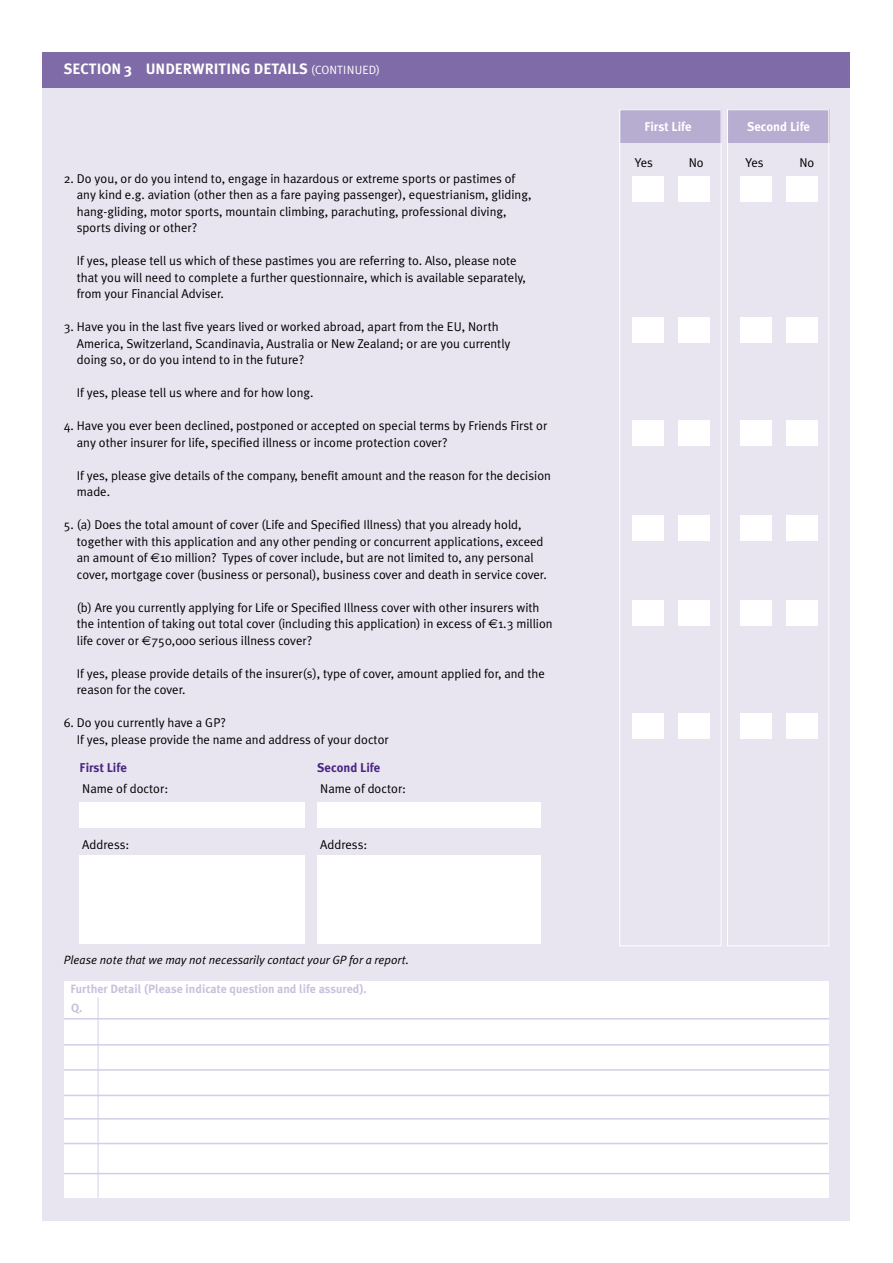
<style>
.page{position:relative;width:893px;height:1263px;background:#fff}
.page>*{position:absolute;margin:0;border:0;box-sizing:border-box;transform-origin:0 0}
.t1{font:700 15px "Meta Plus";color:#fff}
.t2{font:12.75px/16.5px "Meta Plus Normal";color:#000}
.t3{font:700 12.75px "Meta Plus";color:#492683}
.t4{font:700 12.75px "Meta Plus";color:#fff}
.t5{font:italic 12px "Meta Plus Normal";color:#000}
.t6{font:700 12px "Meta Plus";color:#c8c1dc}
.t7{font:12px "Meta Plus Normal";color:#fff}
.s1{font-family:"Meta Plus Normal";font-weight:400;font-size:12px}
.s2{font-family:"Euro Sans"}
</style>
<div class="page">
<div style="left:43px;top:87px;width:807px;height:1133px;background:#e8e5f1"></div>
<div style="left:43px;top:52px;width:807px;height:35px;background:#7f6ba8"></div>
<div style="left:632px;top:177px;width:31px;height:25px;background:#fff"></div>
<div style="left:740px;top:177px;width:31px;height:25px;background:#fff"></div>
<div style="left:679px;top:177px;width:31px;height:25px;background:#fff"></div>
<div style="left:787px;top:177px;width:31px;height:25px;background:#fff"></div>
<div style="left:620px;top:109px;width:101px;height:34px;background:#b7add1"></div>
<div style="left:728px;top:109px;width:101px;height:34px;background:#b7add1"></div>
<div style="left:619px;top:109px;width:102px;height:837px;border:1px solid #fff"></div>
<div style="left:727px;top:109px;width:102px;height:837px;border:1px solid #fff"></div>
<div style="left:64px;top:980px;width:765px;height:217px;background:#fff"></div>
<hr style="left:64px;top:1018px;width:765px;height:1px;background:#d4cee4">
<hr style="left:64px;top:1044px;width:765px;height:1px;background:#d4cee4">
<hr style="left:64px;top:1069px;width:765px;height:2px;background:#d4cee4">
<hr style="left:64px;top:1095px;width:765px;height:1px;background:#d4cee4">
<hr style="left:64px;top:1118px;width:765px;height:1px;background:#d4cee4">
<hr style="left:64px;top:1173px;width:765px;height:1px;background:#d4cee4">
<hr style="left:64px;top:1143px;width:764px;height:1px;background:#d4cee4">
<div style="left:80px;top:801px;width:225px;height:26px;background:#fff"></div>
<div style="left:317px;top:801px;width:224px;height:26px;background:#fff"></div>
<div style="left:80px;top:855px;width:225px;height:88px;background:#fff"></div>
<div style="left:317px;top:855px;width:224px;height:88px;background:#fff"></div>
<div style="left:632px;top:317px;width:31px;height:26px;background:#fff"></div>
<div style="left:740px;top:317px;width:31px;height:26px;background:#fff"></div>
<div style="left:679px;top:317px;width:31px;height:26px;background:#fff"></div>
<div style="left:787px;top:317px;width:31px;height:26px;background:#fff"></div>
<div style="left:632px;top:420px;width:31px;height:25px;background:#fff"></div>
<div style="left:740px;top:420px;width:31px;height:25px;background:#fff"></div>
<div style="left:679px;top:420px;width:31px;height:25px;background:#fff"></div>
<div style="left:787px;top:420px;width:31px;height:25px;background:#fff"></div>
<div style="left:632px;top:515px;width:31px;height:26px;background:#fff"></div>
<div style="left:740px;top:515px;width:31px;height:26px;background:#fff"></div>
<div style="left:679px;top:515px;width:31px;height:26px;background:#fff"></div>
<div style="left:787px;top:515px;width:31px;height:26px;background:#fff"></div>
<div style="left:632px;top:600px;width:31px;height:25px;background:#fff"></div>
<div style="left:740px;top:600px;width:31px;height:25px;background:#fff"></div>
<div style="left:679px;top:600px;width:31px;height:25px;background:#fff"></div>
<div style="left:787px;top:600px;width:31px;height:25px;background:#fff"></div>
<div style="left:632px;top:713px;width:31px;height:25px;background:#fff"></div>
<div style="left:740px;top:713px;width:31px;height:25px;background:#fff"></div>
<div style="left:679px;top:713px;width:31px;height:25px;background:#fff"></div>
<div style="left:787px;top:713px;width:31px;height:25px;background:#fff"></div>
<hr style="left:98px;top:997px;width:1px;height:200px;background:#d4cee4">
<p class="t1" style="left:64px;top:60px;width:259px">SECTION 3 UNDERWRITING DETAILS <span class="s1">(CONTIN</span></p>
<p class="t7" style="left:355px;top:63px;width:27px">UED)</p>
<p class="t2" style="left:77px;top:170px;width:456px;text-indent:-13px">2. Do you, or do you intend to, engage in hazardous or extreme sports or pastimes of any kind e.g. aviation (other then as a fare paying passenger), equestrianism, gliding, hang-gliding, motor sports, mountain climbing, parachuting, professional diving, sports diving or other?</p>
<p class="t2" style="left:77px;top:252px;width:450px">I f yes, please tell us which of these pastimes you are referring to. Also, please note that you will need to complete a further questionnaire, which is available separately, from your Financial Adviser.</p>
<p class="t2" style="left:77px;top:318px;width:435px;text-indent:-13px">3. Have you in the last five years lived or worked abroad, apart from the EU, N orth<br>America, Switzerland, Scandinavia, Australia or N ew Zealand; or are you currently doing so, or do you intend to in the future?</p>
<p class="t2" style="left:77px;top:384px;width:238px">I f yes, please tell us where and for how long.</p>
<p class="t2" style="left:77px;top:417px;width:472px;text-indent:-13px">4. Have you ever been declined, postponed or accepted on special terms by Friends First or any other insurer for life, specified illness or income protection cover?</p>
<p class="t2" style="left:77px;top:467px;width:476px">I f yes, please give details of the company, benefit amount and the reason for the decision made.</p>
<p class="t2" style="left:77px;top:516px;width:471px;text-indent:-13px">5. (a) Does the total amount of cover (Life and Specified I llness) that you already hold, together with this application and any other pending or concurrent applications, exceed an amount of <span class="s2">€</span>10 million? Types of cover include, but are not limited to, any personal cover, mortgage cover (business or personal), business cover and death in service cover.</p>
<p class="t2" style="left:77px;top:599px;width:477px">(b) Are you currently applying for Life or Specified I llness cover with other insurers with the intention of taking out total cover (including this application) in excess of <span class="s2">€</span>1.3 million life cover or <span class="s2">€</span>750,000 serious illness cover?</p>
<p class="t2" style="left:77px;top:665px;width:469px">If yes, please provide details of the insurer(s), type of cover, amount applied for, and the reason for the cover.</p>
<p class="t2" style="left:77px;top:714px;width:313px;text-indent:-13px">6. Do you currently have a GP?<br>If yes, please provide the name and address of your doctor</p>
<p class="t2" style="left:60px;top:780px;width:16px">N</p>
<p class="t2" style="left:90px;top:780px;width:79px">ame of doctor:</p>
<p class="t2" style="left:320px;top:780px;width:87px">Name of doctor:</p>
<p class="t3" style="left:80px;top:760px;width:49px">First Life</p>
<p class="t3" style="left:317px;top:760px;width:65px">Second Life</p>
<p class="t2" style="left:60px;top:836px;width:71px">Address:</p>
<p class="t2" style="left:320px;top:836px;width:49px">Address:</p>
<p class="t5" style="left:64px;top:953px;width:347px">Please note that we may not necessarily contact your GP for a report.</p>
<p class="t6" style="left:71px;top:1000px;width:13px">Q.</p>
<p class="t6" style="left:71px;top:982px;width:298px">Further Detail (Please indicate question and life assured).</p>
<p class="t4" style="left:644px;top:119px;width:49px">First Life</p>
<p class="t4" style="left:747px;top:119px;width:65px">Second Life</p>
<p class="t2" style="left:635px;top:155px;width:20px">Yes</p>
<p class="t2" style="left:689px;top:155px;width:17px">No</p>
<p class="t2" style="left:745px;top:155px;width:20px">Yes</p>
<p class="t2" style="left:799px;top:155px;width:17px">No</p>
</div>
